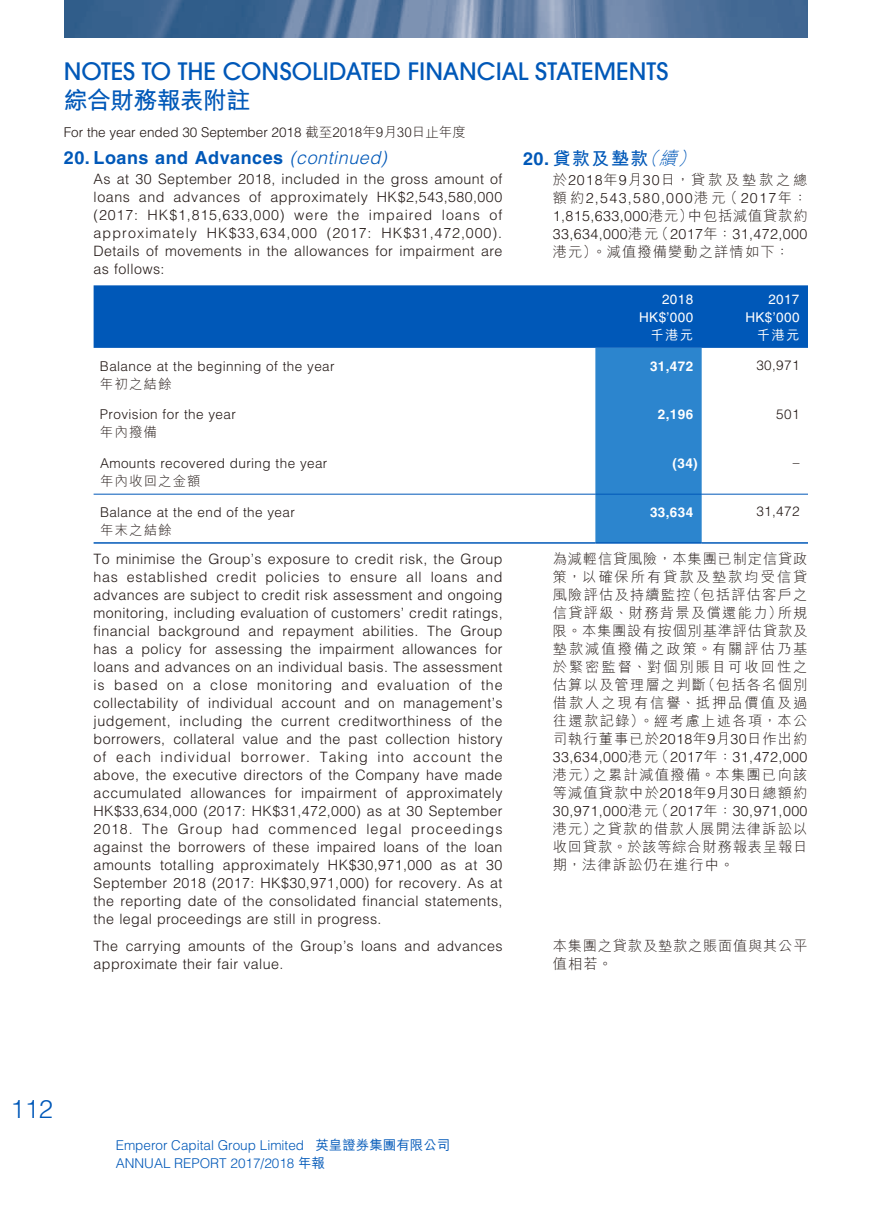
<style>
.page{position:relative;width:893px;height:1212px;background:#fff}
.page>*{position:absolute;margin:0;border:0;box-sizing:border-box;transform-origin:0 0}
.t1{font:300 25.5px "Helvetica LT Std";color:#0058b8}
.t2{font:500 24px "Avant Garde LT";color:#0058b8}
.t3{font:700 24px "M Hei HK";letter-spacing:-.03em;color:#0058b8}
.t4{font:700 18px "Helvetica LT Std";letter-spacing:.03em;color:#0058b8}
.t5{font:700 18px "M Hei HK";letter-spacing:.08em;color:#0058b8}
.t6{font:300 14.25px/18px "Helvetica LT Std";letter-spacing:.03em;color:#231916;text-align:justify}
.t7{font:300 14.25px/18px "M Hei HK";letter-spacing:.08em;color:#231916;text-align:justify}
.t8{font:300 14.25px/18px "M Hei HK";letter-spacing:.055em;color:#231916}
.t9{font:300 14.25px "M Hei HK";letter-spacing:.195em;color:#231916}
.t10{font:300 13.5px "Helvetica LT Std";letter-spacing:.03em;color:#231916}
.t11{font:300 13.5px/18px "Helvetica LT Std";color:#0058b8}
.t12{font:300 13.5px "Helvetica LT Std";color:#231916}
.t13{font:13.5px "Helvetica LT Std";letter-spacing:.03em;color:#fff}
.t14{font:300 13.5px "M Hei HK";letter-spacing:.08em;color:#231916}
.t15{font:700 13.5px "Helvetica LT Std";letter-spacing:.03em;color:#fff}
.t16{font:500 13.5px "M Hei HK";letter-spacing:.08em;color:#fff}
.s1{font-family:"M Hei HK"}
.s2{font-weight:300;font-style:italic}
.s3{font-family:"Helvetica LT Std"}
.s4{font-family:"M Hei HK";font-weight:500}
</style>
<div class="page">
<img style="left:65px;top:0;width:743px;height:38px">
<div style="left:94px;top:285px;width:714px;height:63px;background:#0058b8"></div>
<div style="left:595px;top:348px;width:107px;height:194px;background:#2c85ce"></div>
<hr style="left:94px;top:542px;width:501px;height:2px;background:#0058b8">
<hr style="left:595px;top:542px;width:107px;height:2px;background:#0058b8">
<hr style="left:702px;top:542px;width:106px;height:2px;background:#0058b8">
<hr style="left:94px;top:494px;width:501px;height:1px;background:#0058b8">
<hr style="left:595px;top:494px;width:107px;height:1px;background:#0058b8">
<hr style="left:702px;top:494px;width:106px;height:1px;background:#0058b8">
<h2 class="t2" style="left:64px;top:57px;width:606px">NOTES TO THE CONSOLIDATED FINANCIAL STATEMENTS</h2>
<h2 class="t3" style="left:64px;top:83px;width:188px">綜合財務報表附註</h2>
<p class="t12" style="left:64px;top:124px;width:404px">For the year ended 30 September 2018 <span class="s1">截至2018年9月30日止年度</span></p>
<p class="t4" style="left:64px;top:146px;width:324px">20. Loans and Advances <span class="s2">(continued)</span></p>
<p class="t6" style="left:94px;top:170px;width:410px">As at 30 September 2018, included in the gross amount of loans and advances of approximately HK$2,543,580,000 (2017: HK$1,815,633,000) were the impaired loans of approximately HK$33,634,000 (2017: HK$31,472,000).<br>Details of movements in the allowances for impairment are as follows:</p>
<p class="t5" style="left:523px;top:145px;width:180px"><span class="s3">20.</span> 貸款及墊款<span class="s2">（續）</span></p>
<p class="t9" style="left:553px;top:170px;width:256px">於<span class="s3">2018</span>年<span class="s3">9</span>月<span class="s3">30</span>日，貸款及墊款之總</p>
<p class="t6" style="left:553px;top:189px;width:256px"><span class="s1">額約</span>2,543,580,000<span class="s1">港元（</span> 2017<span class="s1">年：</span>1,815,633,000<span class="s1">港元）中包括減值貸款約</span>33,634,000<span class="s1">港元（</span>2017<span class="s1">年：</span>31,472,000</p>
<p class="t7" style="left:553px;top:243px;width:238px">港元）。減值撥備變動之詳情如下：</p>
<p class="t13" style="left:662px;top:291px;width:33px">2018</p>
<p class="t13" style="left:768px;top:291px;width:33px">2017</p>
<p class="t13" style="left:639px;top:309px;width:56px">HK$’000</p>
<p class="t16" style="left:651px;top:325px;width:44px">千港元</p>
<p class="t13" style="left:745px;top:309px;width:56px">HK$’000</p>
<p class="t16" style="left:757px;top:325px;width:44px">千港元</p>
<p class="t10" style="left:100px;top:357px;width:236px">Balance at the beginning of the year</p>
<p class="t14" style="left:100px;top:374px;width:73px">年初之結餘</p>
<p class="t15" style="left:650px;top:357px;width:45px">31,472</p>
<p class="t10" style="left:756px;top:357px;width:45px">30,971</p>
<p class="t10" style="left:100px;top:406px;width:137px">Provision for the year</p>
<p class="t14" style="left:100px;top:423px;width:59px">年內撥備</p>
<p class="t15" style="left:658px;top:406px;width:37px">2,196</p>
<p class="t10" style="left:776px;top:405px;width:25px">501</p>
<p class="t10" style="left:100px;top:455px;width:229px">Amounts recovered during the year</p>
<p class="t14" style="left:100px;top:472px;width:102px">年內收回之金額</p>
<p class="t15" style="left:673px;top:455px;width:27px">(34)</p>
<p class="t10" style="left:793px;top:454px;width:8px">–</p>
<p class="t10" style="left:100px;top:504px;width:196px">Balance at the end of the year</p>
<p class="t14" style="left:100px;top:520px;width:73px">年末之結餘</p>
<p class="t15" style="left:650px;top:504px;width:45px">33,634</p>
<p class="t10" style="left:756px;top:503px;width:45px">31,472</p>
<p class="t6" style="left:94px;top:550px;width:411px">To minimise the Group’s exposure to credit risk, the Group has established credit policies to ensure all loans and advances are subject to credit risk assessment and ongoing monitoring, including evaluation of customers’ credit ratings, financial background and repayment abilities. The Group has a policy for assessing the impairment allowances for loans and advances on an individual basis. The assessment is based on a close monitoring and evaluation of the collectability of individual account and on management’s judgement, including the current creditworthiness of the borrowers, collateral value and the past collection history of each individual borrower. Taking into account the above, the executive directors of the Company have made accumulated allowances for impairment of approximately HK$33,634,000 (2017: HK$31,472,000) as at 30 September 2018. The Group had commenced legal proceedings against the borrowers of these impaired loans of the loan amounts totalling approximately HK$30,971,000 as at 30<br>September 2018 (2017: HK$30,971,000) for recovery. As at the reporting date of the consolidated financial statements, the legal proceedings are still in progress.</p>
<p class="t6" style="left:94px;top:936px;width:410px">The carrying amounts of the Group’s loans and advances approximate their fair value.</p>
<p class="t7" style="left:553px;top:550px;width:256px">為減輕信貸風險，本集團已制定信貸政策，以確保所有貸款及墊款均受信貸風險評估及持續監控（包括評估客戶之信貸評級、財務背景及償還能力）所規限。本集團設有按個別基準評估貸款及墊款減值撥備之政策。有關評估乃基於緊密監督、對個別賬目可收回性之估算以及管理層之判斷（包括各名個別借款人之現有信譽、抵押品價值及過往還款記錄）。經考慮上述各項，本公司執行董事已於<span class="s3">2018</span>年<span class="s3">9</span>月<span class="s3">30</span>日作出約</p>
<p class="t6" style="left:553px;top:748px;width:256px">33,634,000<span class="s1">港元（</span>2017<span class="s1">年：</span>31,472,000</p>
<p class="t7" style="left:553px;top:766px;width:256px">港元）之累計減值撥備。本集團已向該等減值貸款中於<span class="s3">2018</span>年<span class="s3">9</span>月<span class="s3">30</span>日總額約</p>
<p class="t6" style="left:553px;top:802px;width:256px">30,971,000<span class="s1">港元（</span>2017<span class="s1">年：</span>30,971,000</p>
<p class="t7" style="left:553px;top:820px;width:256px">港元）之貸款的借款人展開法律訴訟以收回貸款。於該等綜合財務報表呈報日期，法律訴訟仍在進行中。</p>
<p class="t8" style="left:553px;top:936px;width:256px">本集團之貸款及墊款之賬面值與其公平值相若。</p>
<h1 class="t1" style="left:11px;top:1093px;width:44px">112</h1>
<p class="t11" style="left:116px;top:1136px;width:336px">Emperor Capital Group Limited <span class="s4">英皇證券集團有限公司<br></span>ANNUAL REPORT 2017/2018 <span class="s4">年報</span></p>
</div>
